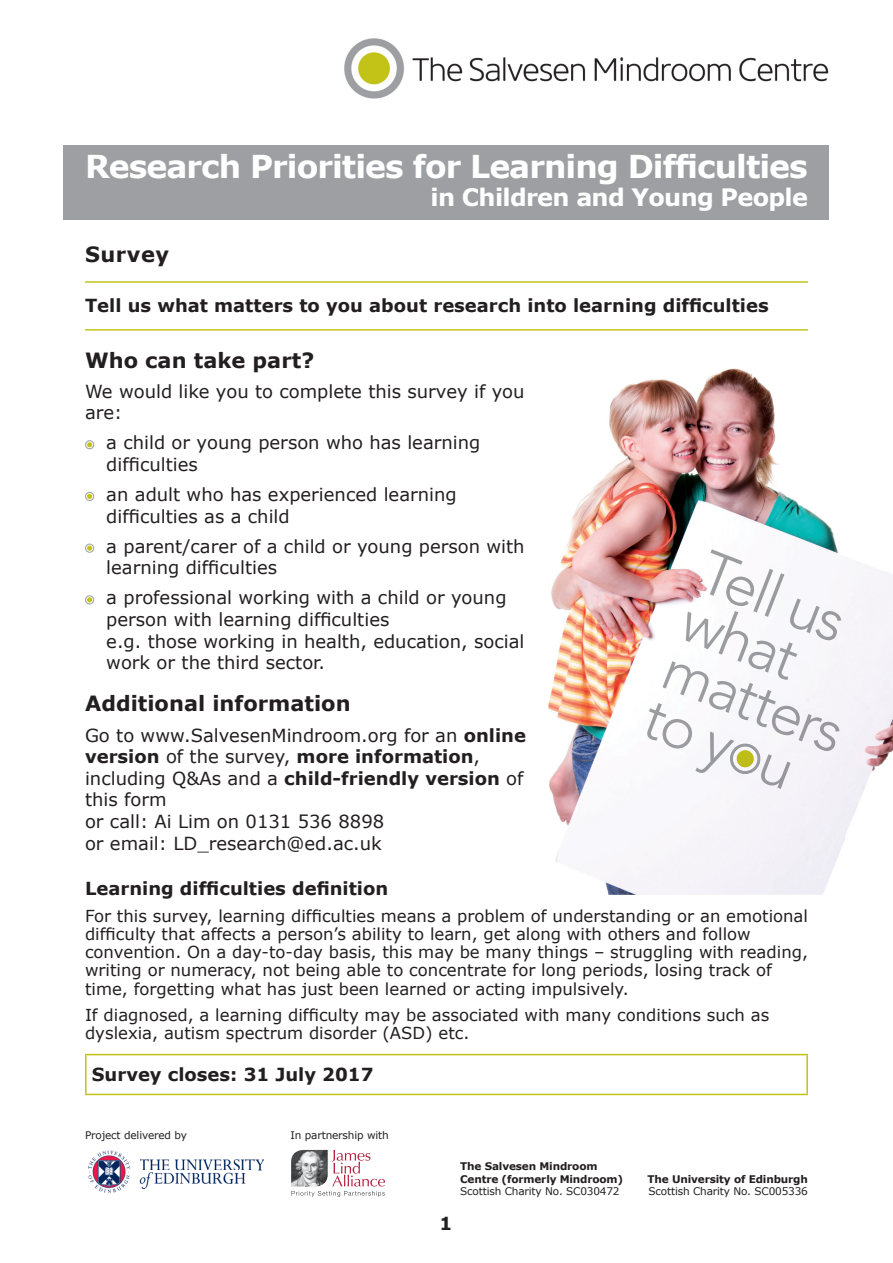
<style>
.page{position:relative;width:893px;height:1263px;background:#fff}
.page>*{position:absolute;margin:0;border:0;box-sizing:border-box;transform-origin:0 0}
.t1{font:700 31.5px "Verdana";letter-spacing:-.03em;color:#fff}
.t2{font:700 24px "Verdana";letter-spacing:-.03em;color:#fff}
.t3{font:700 21px "Verdana";color:#231f20}
.t4{font:18px/21.6px "Verdana";color:#231f20}
.t5{font:700 18px "Verdana";color:#231f20}
.t6{font:16.5px/18.1px "Verdana";color:#231f20}
.t7{font:10.5px "Verdana";letter-spacing:-.015em;color:#231f20}
.t8{font:700 10.5px/12.6px "Verdana";letter-spacing:-.015em;color:#231f20}
.s1{font-weight:700}
</style>
<div class="page">
<div style="left:64px;top:145px;width:765px;height:75px;background:#9d9fa2"></div>
<hr style="left:85px;top:281px;width:723px;height:2px;background:#c3c317">
<hr style="left:85px;top:329px;width:723px;height:2px;background:#c3c317">
<svg style="left:87px;top:442px;width:5px;height:5px"></svg>
<div style="left:85px;top:440px;width:9px;height:9px;border:1px solid #9d9fa2;border-radius:50%"></div>
<svg style="left:87px;top:494px;width:5px;height:5px"></svg>
<div style="left:85px;top:492px;width:9px;height:9px;border:1px solid #9d9fa2;border-radius:50%"></div>
<svg style="left:87px;top:546px;width:5px;height:5px"></svg>
<div style="left:85px;top:544px;width:9px;height:9px;border:1px solid #9d9fa2;border-radius:50%"></div>
<svg style="left:87px;top:597px;width:5px;height:5px"></svg>
<div style="left:85px;top:595px;width:9px;height:9px;border:1px solid #9d9fa2;border-radius:50%"></div>
<hr style="left:85px;top:1055px;width:2px;height:39px;background:#c3c317">
<hr style="left:85px;top:1054px;width:723px;height:1px;background:#c3c317">
<hr style="left:806px;top:1055px;width:2px;height:39px;background:#c3c317">
<hr style="left:85px;top:1094px;width:723px;height:1px;background:#c3c317">
<img style="left:88px;top:1150px;width:43px;height:43px">
<img style="left:140px;top:1159px;width:124px;height:12px">
<img style="left:139px;top:1172px;width:107px;height:16px">
<svg style="left:129px;top:1171px;width:2px;height:17px"></svg>
<img style="left:344px;top:38px;width:485px;height:61px">
<img style="left:291px;top:1157px;width:1px;height:29px">
<svg style="left:292px;top:1150px;width:93px;height:47px"></svg>
<img style="left:548px;top:368px;width:345px;height:527px">
<img style="left:696px;top:547px;width:154px;height:96px">
<img style="left:710px;top:549px;width:131px;height:91px">
<img style="left:677px;top:595px;width:128px;height:59px">
<img style="left:686px;top:611px;width:111px;height:43px">
<img style="left:662px;top:654px;width:185px;height:101px">
<img style="left:662px;top:661px;width:151px;height:80px">
<img style="left:635px;top:701px;width:159px;height:101px">
<img style="left:647px;top:703px;width:144px;height:86px">
<img style="left:728px;top:744px;width:34px;height:30px">
<h1 class="t1" style="left:85px;top:146px;width:724px">Research Priorities for Learning Difficulties</h1>
<h2 class="t2" style="left:431px;top:182px;width:379px">in Children and Young People</h2>
<p class="t3" style="left:85px;top:241px;width:86px">Survey</p>
<p class="t5" style="left:85px;top:294px;width:685px">Tell us what matters to you about research into learning difficulties</p>
<p class="t3" style="left:85px;top:346px;width:231px">Who can take part?</p>
<p class="t4" style="left:85px;top:380px;width:441px">We would like you to complete this survey if you are:</p>
<p class="t4" style="left:106px;top:431px;width:376px">a child or young person who has learning difficulties</p>
<p class="t4" style="left:106px;top:483px;width:352px">an adult who has experienced learning difficulties as a child</p>
<p class="t4" style="left:106px;top:535px;width:420px">a parent/carer of a child or young person with learning difficulties</p>
<p class="t4" style="left:106px;top:586px;width:420px">a professional working with a child or young person with learning difficulties<br>e.g. those working in health, education, social work or the third sector.</p>
<p class="t3" style="left:85px;top:690px;width:267px">Additional information</p>
<p class="t4" style="left:85px;top:724px;width:442px">Go to www.SalvesenMindroom.org for an <span class="s1">online version</span> of the survey, <span class="s1">more information</span>, including Q&amp;As and a <span class="s1">child-friendly version</span> of this form<br>or call: Ai Lim on 0131 536 8898<br>or email: LD_research@ed.ac.uk</p>
<p class="t5" style="left:85px;top:877px;width:305px">Learning difficulties definition</p>
<p class="t6" style="left:85px;top:906px;width:724px">For this survey, learning difficulties means a problem of understanding or an emotional difficulty that affects a person’s ability to learn, get along with others and follow convention. On a day-to-day basis, this may be many things – struggling with reading, writing or numeracy, not being able to concentrate for long periods, losing track of time, forgetting what has just been learned or acting impulsively.</p>
<p class="t6" style="left:85px;top:1005px;width:686px">If diagnosed, a learning difficulty may be associated with many conditions such as dyslexia, autism spectrum disorder (ASD) etc.</p>
<p class="t5" style="left:92px;top:1062px;width:283px">Survey closes: 31 July 2017</p>
<p class="t7" style="left:85px;top:1128px;width:104px">Project delivered by</p>
<p class="t7" style="left:291px;top:1128px;width:100px">In partnership with</p>
<p class="t5" style="left:439px;top:1212px;width:14px">1</p>
<p class="t8" style="left:460px;top:1160px;width:165px">The Salvesen Mindroom<br>Centre (formerly Mindroom)</p>
<p class="t7" style="left:460px;top:1185px;width:161px">Scottish Charity No. SC030472</p>
<p class="t8" style="left:647px;top:1172px;width:162px">The University of Edinburgh</p>
<p class="t7" style="left:648px;top:1185px;width:161px">Scottish Charity No. SC005336</p>
</div>
